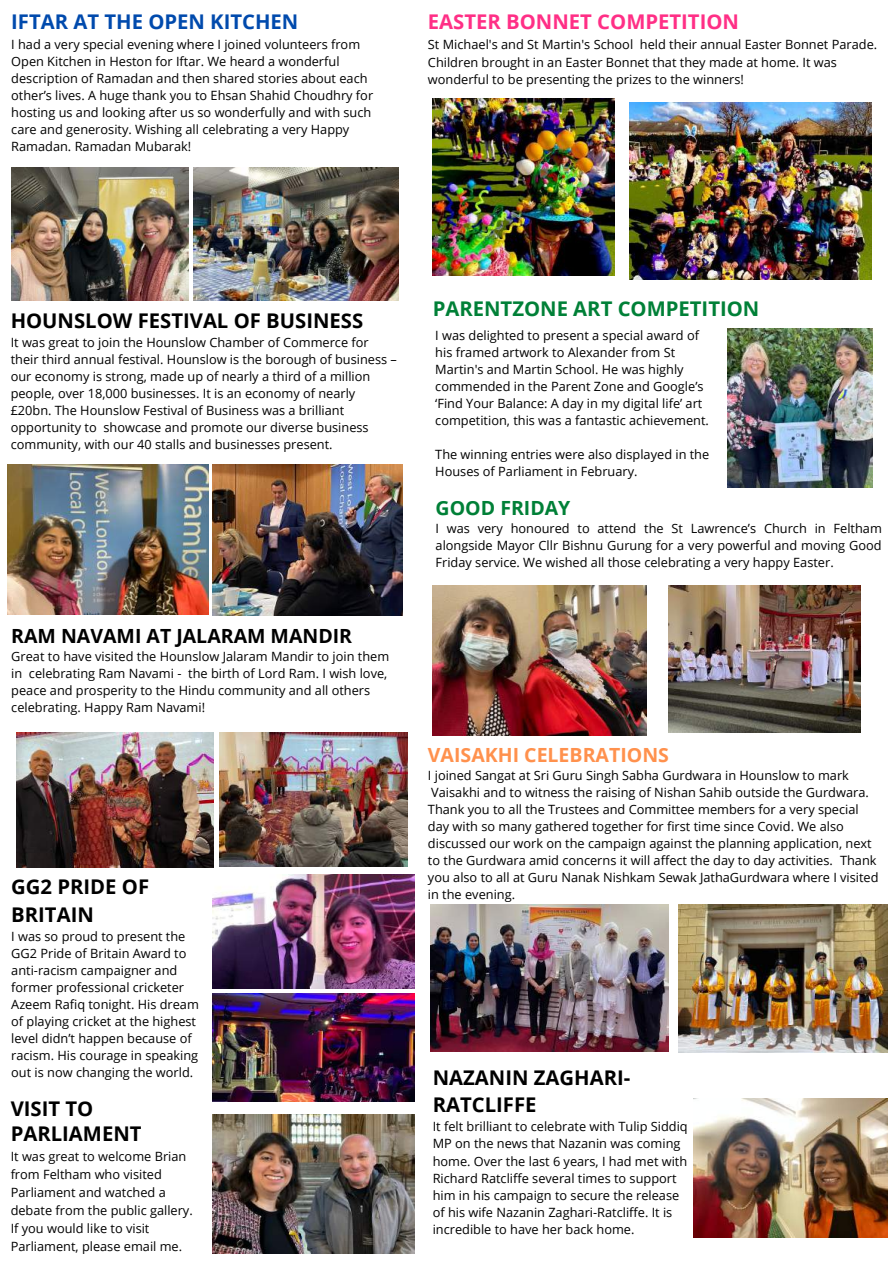
<style>
.page{position:relative;width:894px;height:1264px;background:#fff}
.page>*{position:absolute;margin:0;border:0;box-sizing:border-box;transform-origin:0 0}
.t1{font:700 20.25px/27.6px "Open Sans";color:#000}
.t2{font:700 20.25px "Open Sans";color:#008037}
.t3{font:700 20.25px "Open Sans";color:#ff2f86}
.t4{font:700 20.25px "Open Sans";color:#004aad}
.t5{font:700 19.5px "Open Sans";color:#000}
.t6{font:700 19.5px "Open Sans";color:#ff914d}
.t7{font:700 19.5px "Open Sans";color:#008037}
.t8{font:12.75px/17px "Open Sans";color:#000}
</style>
<div class="page">
<img style="left:212px;top:874px;width:203px;height:114px">
<img style="left:193px;top:168px;width:205px;height:132px">
<img style="left:11px;top:168px;width:177px;height:132px">
<img style="left:213px;top:1114px;width:201px;height:139px">
<img style="left:8px;top:465px;width:200px;height:149px">
<img style="left:212px;top:465px;width:190px;height:150px">
<img style="left:213px;top:993px;width:201px;height:108px">
<img style="left:430px;top:904px;width:238px;height:147px">
<img style="left:678px;top:904px;width:209px;height:148px">
<img style="left:16px;top:732px;width:197px;height:135px">
<img style="left:629px;top:103px;width:242px;height:177px">
<img style="left:432px;top:98px;width:182px;height:177px">
<img style="left:727px;top:328px;width:144px;height:159px">
<img style="left:432px;top:585px;width:214px;height:150px">
<img style="left:668px;top:585px;width:191px;height:147px">
<img style="left:693px;top:1098px;width:194px;height:139px">
<img style="left:219px;top:732px;width:188px;height:134px">
<h1 class="t4" style="left:11px;top:8px;width:288px">IFTAR AT THE OPEN KITCHEN</h1>
<p class="t8" style="left:11px;top:35px;width:363px">I had a very special evening where I joined volunteers from Open Kitchen in Heston for Iftar. We heard a wonderful description of Ramadan and then shared stories about each other’s lives. A huge thank you to Ehsan Shahid Choudhry for hosting us and looking after us so wonderfully and with such care and generosity. Wishing all celebrating a very Happy Ramadan. Ramadan Mubarak!</p>
<h1 class="t3" style="left:428px;top:8px;width:312px">EASTER BONNET COMPETITION</h1>
<p class="t8" style="left:428px;top:36px;width:450px">St Michael's and St Martin's School held their annual Easter Bonnet Parade.<br>Children brought in an Easter Bonnet that they made at home. It was wonderful to be presenting the prizes to the winners!</p>
<h1 class="t1" style="left:11px;top:306px;width:354px">HOUNSLOW FESTIVAL OF BUSINESS</h1>
<p class="t8" style="left:11px;top:333px;width:387px">It was great to join the Hounslow Chamber of Commerce for their third annual festival. Hounslow is the borough of business – our economy is strong, made up of nearly a third of a million people, over 18,000 businesses. It is an economy of nearly £20bn. The Hounslow Festival of Business was a brilliant opportunity to showcase and promote our diverse business community, with our 40 stalls and businesses present.</p>
<h2 class="t5" style="left:11px;top:621px;width:342px">RAM NAVAMI AT JALARAM MANDIR</h2>
<p class="t8" style="left:11px;top:647px;width:379px">Great to have visited the Hounslow Jalaram Mandir to join them in celebrating Ram Navami - the birth of Lord Ram. I wish love, peace and prosperity to the Hindu community and all others celebrating. Happy Ram Navami!</p>
<h1 class="t1" style="left:11px;top:872px;width:139px">GG2 PRIDE OF<br>BRITAIN</h1>
<p class="t8" style="left:11px;top:927px;width:189px">I was so proud to present the<br>GG2 Pride of Britain Award to anti-racism campaigner and former professional cricketer<br>Azeem Rafiq tonight. His dream of playing cricket at the highest level didn’t happen because of racism. His courage in speaking out is now changing the world.</p>
<h1 class="t1" style="left:11px;top:1095px;width:132px;line-height:25.5px">VISIT TO<br>PARLIAMENT</h1>
<p class="t8" style="left:11px;top:1146px;width:183px;line-height:18.1px">It was great to welcome Brian from Feltham who visited<br>Parliament and watched a debate from the public gallery.<br>If you would like to visit<br>Parliament, please email me.</p>
<h1 class="t2" style="left:432px;top:294px;width:328px">PARENTZONE ART COMPETITION</h1>
<p class="t8" style="left:435px;top:326px;width:275px">I was delighted to present a special award of his framed artwork to Alexander from St Martin's and Martin School. He was highly commended in the Parent Zone and Google’s ‘Find Your Balance: A day in my digital life’ art competition, this was a fantastic achievement.</p>
<p class="t8" style="left:435px;top:445px;width:275px">The winning entries were also displayed in the<br>Houses of Parliament in February.</p>
<h2 class="t7" style="left:435px;top:494px;width:136px">GOOD FRIDAY</h2>
<p class="t8" style="left:435px;top:519px;width:447px;text-align:justify">I was very honoured to attend the St Lawrence’s Church in Feltham alongside Mayor Cllr Bishnu Gurung for a very powerful and moving Good Friday service. We wished all those celebrating a very happy Easter.</p>
<h2 class="t6" style="left:428px;top:741px;width:242px">VAISAKHI CELEBRATIONS</h2>
<p class="t8" style="left:428px;top:766px;width:452px">I joined Sangat at Sri Guru Singh Sabha Gurdwara in Hounslow to mark Vaisakhi and to witness the raising of Nishan Sahib outside the Gurdwara.<br>Thank you to all the Trustees and Committee members for a very special day with so many gathered together for first time since Covid. We also discussed our work on the campaign against the planning application, next to the Gurdwara amid concerns it will affect the day to day activities. Thank you also to all at Guru Nanak Nishkam Sewak JathaGurdwara where I visited in the evening.</p>
<h1 class="t1" style="left:432px;top:1062px;width:199px">NAZANIN ZAGHARI-<br>RATCLIFFE</h1>
<p class="t8" style="left:432px;top:1117px;width:256px">It felt brilliant to celebrate with Tulip Siddiq MP on the news that Nazanin was coming home. Over the last 6 years, I had met with Richard Ratcliffe several times to support him in his campaign to secure the release of his wife Nazanin Zaghari-Ratcliffe. It is incredible to have her back home.</p>
</div>
